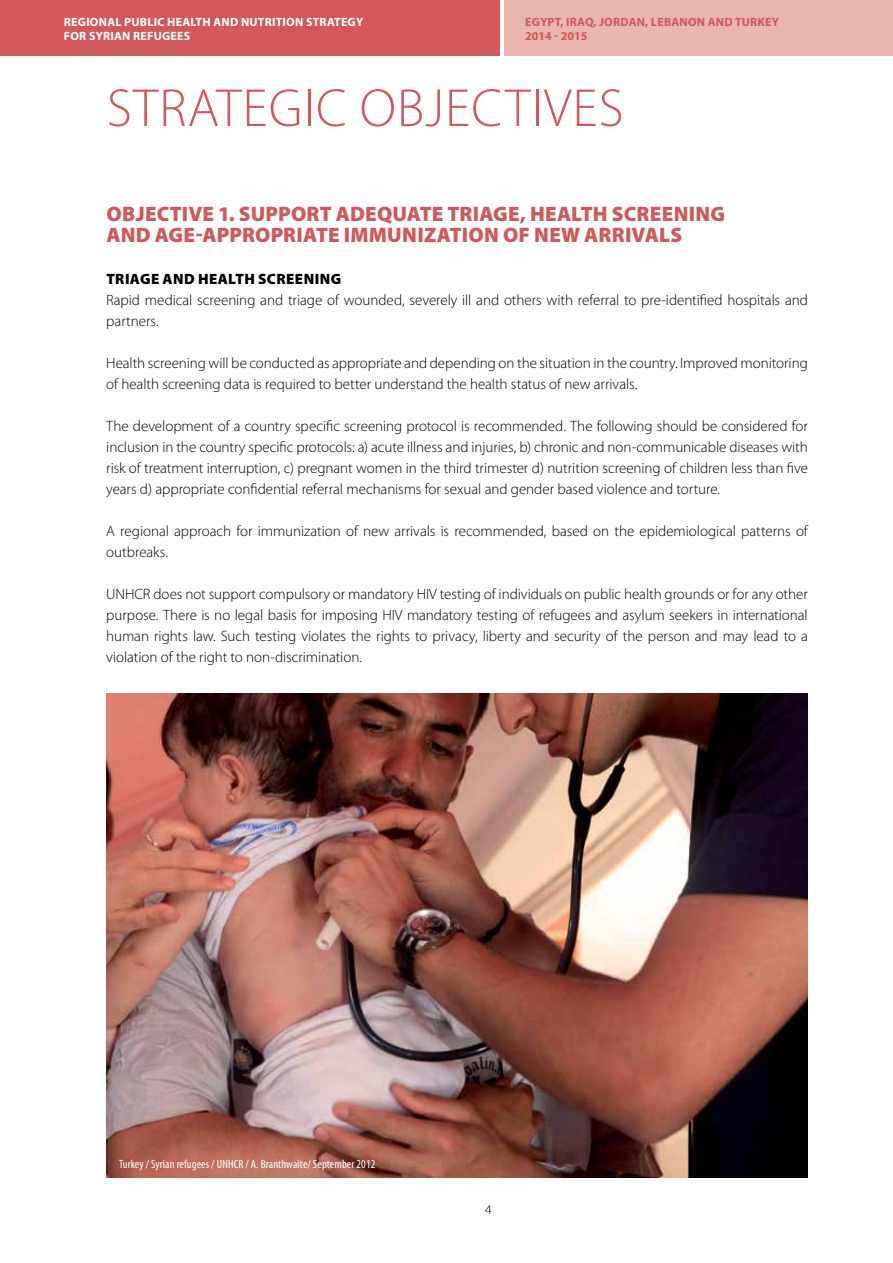
<style>
.page{position:relative;width:893px;height:1263px;background:#fff}
.page>*{position:absolute;margin:0;border:0;box-sizing:border-box;transform-origin:0 0}
.t1{font:300 54px "Myriad Pro";letter-spacing:.02em;color:#d1585d}
.t2{font:900 21px/21px "Myriad Pro";letter-spacing:.01em;color:#d1585d}
.t3{font:300 15px/21px "Myriad Pro";color:#000}
.t4{font:900 15px "Myriad Pro";letter-spacing:.03em;color:#000}
.t5{font:300 13.5px "Myriad Pro";color:#000}
.t6{font:700 12px/14.4px "Myriad Pro";letter-spacing:.02em;color:#fff}
.t7{font:condensed 12px "Myriad Pro";letter-spacing:.01em;color:#fff}
.t8{font:700 12px/14.4px "Myriad Pro";letter-spacing:.02em;color:#d1585d}
</style>
<div class="page">
<div style="left:0;top:0;width:500px;height:55px;background:#d1585d"></div>
<div style="left:504px;top:0;width:389px;height:55px;background:#ebb4ae"></div>
<img style="left:106px;top:693px;width:702px;height:485px">
<p class="t6" style="left:64px;top:15px;width:301px">REGIONAL PUBLIC HEALTH AND NUTRITION STRATEGY<br>FOR SYRIAN REFUGEES</p>
<p class="t8" style="left:525px;top:15px;width:255px">EGYPT, IRAQ, JORDAN, LEBANON AND TURKEY<br>2014 - 2015</p>
<h1 class="t1" style="left:107px;top:78px;width:513px">Strategic Objectives</h1>
<h2 class="t2" style="left:107px;top:203px;width:620px">OBJECTIVE 1. SUPPORT ADEQUATE TRIAGE, HEALTH SCREENING<br>AND AGE-APPROPRIATE IMMUNIZATION OF NEW ARRIVALS</h2>
<p class="t4" style="left:106px;top:270px;width:236px">TRIAGE AND HEALTH SCREENING</p>
<p class="t3" style="left:106px;top:289px;width:703px">Rapid medical screening and triage of wounded, severely ill and others with referral to pre-identified hospitals and partners.</p>
<p class="t3" style="left:106px;top:352px;width:703px">Health screening will be conducted as appropriate and depending on the situation in the country. Improved monitoring of health screening data is required to better understand the health status of new arrivals.</p>
<p class="t3" style="left:106px;top:415px;width:703px;text-align:justify">The development of a country specific screening protocol is recommended. The following should be considered for inclusion in the country specific protocols: a) acute illness and injuries, b) chronic and non-communicable diseases with risk of treatment interruption, c) pregnant women in the third trimester d) nutrition screening of children less than five years d) appropriate confidential referral mechanisms for sexual and gender based violence and torture.</p>
<p class="t3" style="left:106px;top:520px;width:703px">A regional approach for immunization of new arrivals is recommended, based on the epidemiological patterns of outbreaks.</p>
<p class="t3" style="left:106px;top:583px;width:703px;text-align:justify">UNHCR does not support compulsory or mandatory HIV testing of individuals on public health grounds or for any other purpose. There is no legal basis for imposing HIV mandatory testing of refugees and asylum seekers in international human rights law. Such testing violates the rights to privacy, liberty and security of the person and may lead to a violation of the right to non-discrimination.</p>
<p class="t7" style="left:119px;top:1157px;width:258px">Turkey / Syrian refugees / UNHCR / A. Branthwaite/ September 2012</p>
<p class="t5" style="left:485px;top:1202px;width:8px">4</p>
</div>
